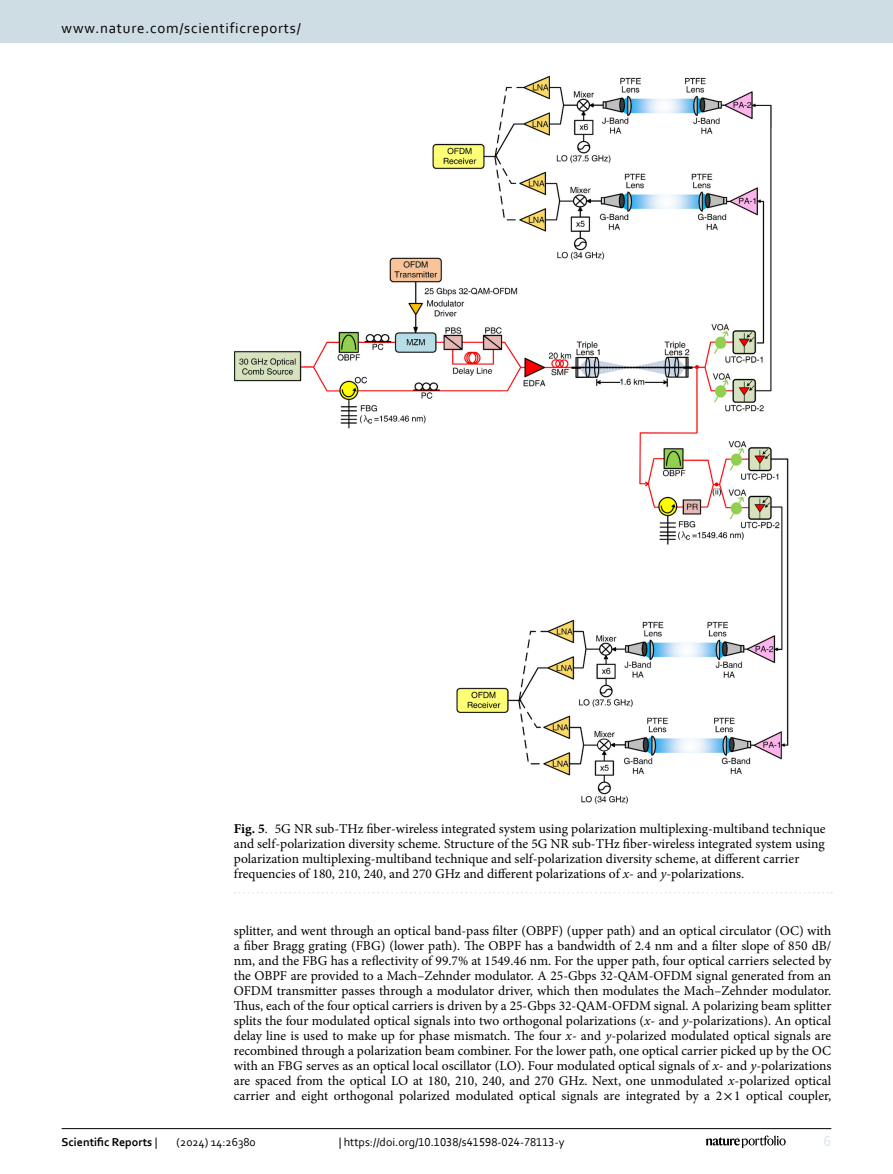
<style>
.page{position:relative;width:893px;height:1174px;background:#fff}
.page>*{position:absolute;margin:0;border:0;box-sizing:border-box;transform-origin:0 0}
.t1{font:15px "Corbel";letter-spacing:.05em;color:#000}
.t2{font:15px "Corbel";color:#d9e4eb}
.Body_Text{font:13.5px/15px "Minion Pro";color:#000;text-align:justify}
.Figure_Caption{font:13.5px/15px "Minion Pro";color:#000}
.t3{font:12px "Corbel";color:#000}
.t4{font:700 12px "Corbel";color:#000}
.s1{font-weight:700}
.s2{font-style:italic}
.s3{font-family:"STIX"}
.s4{font-weight:400}
</style>
<div class="page">
<img style="left:234px;top:76px;width:554px;height:728px">
<svg style="left:235px;top:892px;width:597px;height:1px"></svg>
<hr style="left:62px;top:1128px;width:769px;height:1px;background:#000">
<svg style="left:706px;top:1135px;width:80px;height:12px"></svg>
<div style="left:0;top:0;width:893px;height:43px;background:#cedde4"></div>
<p class="t1" style="left:62px;top:18px;width:241px">www.nature.com/scientificreports/</p>
<p class="Figure_Caption" style="left:234px;top:820px;width:593px"><span class="s1">Fig. 5</span>. 5G NR sub-THz fiber-wireless integrated system using polarization multiplexing-multiband technique and self-polarization diversity scheme. Structure of the 5G NR sub-THz fiber-wireless integrated system using polarization multiplexing-multiband technique and self-polarization diversity scheme, at different carrier frequencies of 180, 210, 240, and 270 GHz and different polarizations of <span class="s2">x</span>- and <span class="s2">y</span>-polarizations.</p>
<p class="Body_Text" style="left:234px;top:923px;width:599px">splitter, and went through an optical band-pass filter (OBPF) (upper path) and an optical circulator (OC) with a fiber Bragg grating (FBG) (lower path). The OBPF has a bandwidth of 2.4 nm and a filter slope of 850 dB/ nm, and the FBG has a reflectivity of 99.7% at 1549.46 nm. For the upper path, four optical carriers selected by the OBPF are provided to a Mach–Zehnder modulator. A 25-Gbps 32-QAM-OFDM signal generated from an OFDM transmitter passes through a modulator driver, which then modulates the Mach–Zehnder modulator.<br>Thus, each of the four optical carriers is driven by a 25-Gbps 32-QAM-OFDM signal. A polarizing beam splitter splits the four modulated optical signals into two orthogonal polarizations (<span class="s2">x</span>- and <span class="s2">y</span>-polarizations). An optical delay line is used to make up for phase mismatch. The four <span class="s2">x</span>- and <span class="s2">y</span>-polarized modulated optical signals are recombined through a polarization beam combiner. For the lower path, one optical carrier picked up by the OC with an FBG serves as an optical local oscillator (LO). Four modulated optical signals of <span class="s2">x</span>- and <span class="s2">y</span>-polarizations are spaced from the optical LO at 180, 210, 240, and 270 GHz. Next, one unmodulated <span class="s2">x</span>-polarized optical carrier and eight orthogonal polarized modulated optical signals are integrated by a 2<span class="s3">×</span>1 optical coupler,</p>
<p class="t4" style="left:62px;top:1134px;width:97px">Scientific Reports <span class="s4">|</span></p>
<p class="t3" style="left:177px;top:1134px;width:81px">(2024) 14:26380</p>
<p class="t3" style="left:339px;top:1134px;width:227px">| https://doi.org/10.1038/s41598-024-78113-y</p>
<p class="t2" style="left:824px;top:1132px;width:9px">6</p>
</div>
